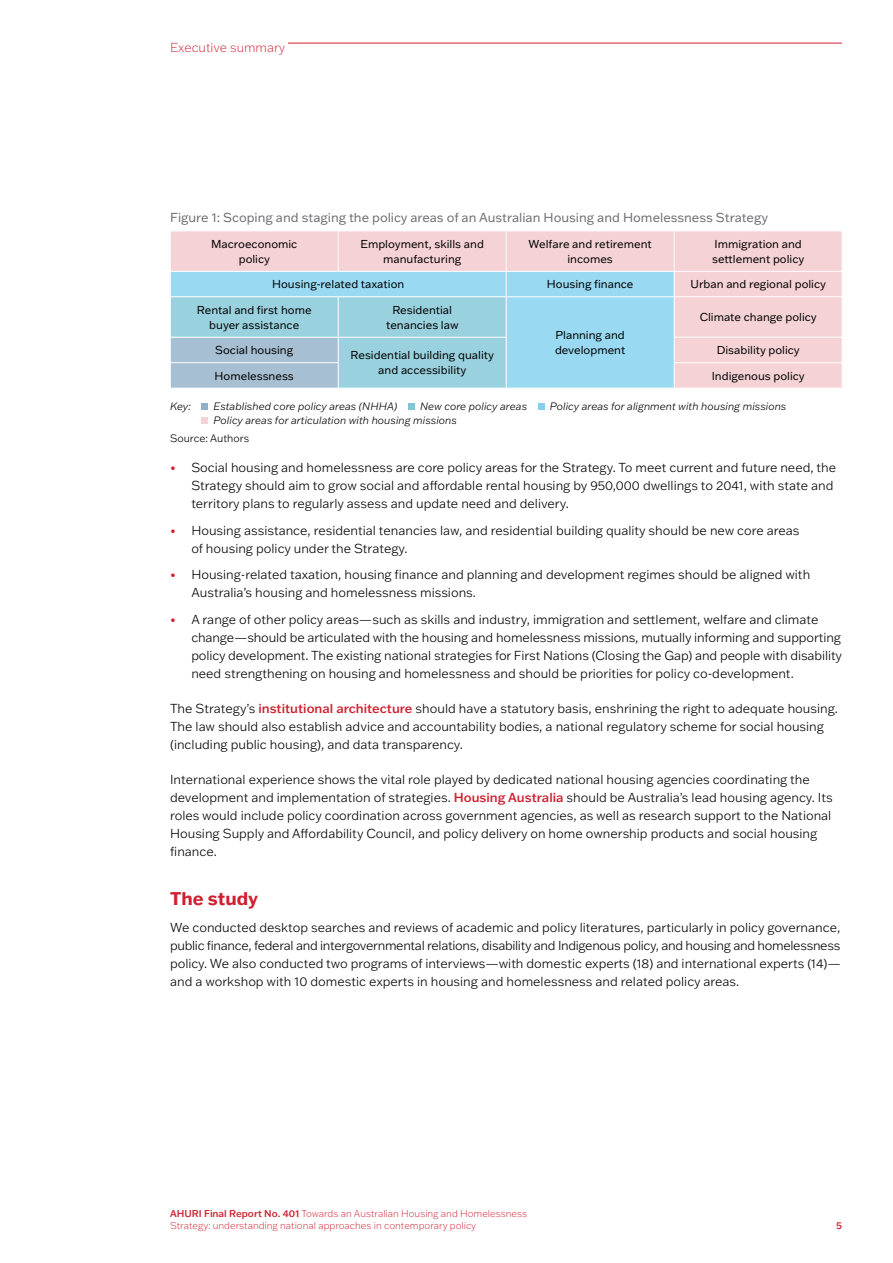
<style>
.page{position:relative;width:893px;height:1263px;background:#fff}
.page>*{position:absolute;margin:0;border:0;box-sizing:border-box;transform-origin:0 0}
.subheading1{font:700 18px "Franklin Gothic ATF";color:#ce202f}
.body{font:300 12.75px/18px "Franklin Gothic ATF";color:#000}
.t1{font:12.75px "Franklin Gothic ATF";color:#6d6e71}
.t2{font:300 expanded 12.75px "Franklin Gothic ATF";color:#ce202f}
.t_body-L{font:11.25px/15px "Franklin Gothic ATF";color:#000;text-align:center}
.note{font:italic 300 10.5px "Franklin Gothic ATF";color:#000}
.source{font:300 10.5px "Franklin Gothic ATF";color:#000}
.t3{font:300 expanded 9.75px/12px "Franklin Gothic ATF";color:#ce202f}
.t4{font:500 9.75px "Franklin Gothic ATF";color:#ce202f}
.s1{color:#ce202f}
.s2{font-weight:500;color:#ce202f}
.s3{font-weight:500;font-stretch:normal}
</style>
<div class="page">
<hr style="left:288px;top:43px;width:554px;height:1px;background:#ce202f">
<div style="left:171px;top:232px;width:671px;height:156px;background:#f5d2d5"></div>
<div style="left:507px;top:272px;width:167px;height:116px;background:#99d9f2"></div>
<hr style="left:338px;top:231px;width:1px;height:40px;background:#fff">
<hr style="left:506px;top:231px;width:1px;height:40px;background:#fff">
<hr style="left:674px;top:231px;width:1px;height:40px;background:#fff">
<hr style="left:506px;top:271px;width:168px;height:1px;background:#fff">
<hr style="left:674px;top:271px;width:168px;height:1px;background:#fff">
<svg style="left:674px;top:272px;width:1px;height:24px"></svg>
<hr style="left:506px;top:296px;width:168px;height:1px;background:#fff">
<hr style="left:674px;top:296px;width:168px;height:1px;background:#fff">
<hr style="left:674px;top:297px;width:1px;height:40px;background:#fff">
<hr style="left:674px;top:337px;width:168px;height:1px;background:#fff">
<svg style="left:170px;top:271px;width:337px;height:117px;background:#9fd0e1"></svg>
<hr style="left:674px;top:362px;width:168px;height:1px;background:#fff">
<svg style="left:674px;top:338px;width:1px;height:50px"></svg>
<div style="left:201px;top:403px;width:7px;height:7px;background:#90b0c9"></div>
<div style="left:408px;top:403px;width:7px;height:7px;background:#80c5d6"></div>
<div style="left:538px;top:403px;width:6px;height:7px;background:#80d0ef"></div>
<div style="left:201px;top:417px;width:7px;height:7px;background:#f5d2d5"></div>
<p class="t2" style="left:170px;top:39px;width:117px">Executive summary</p>
<p class="t1" style="left:170px;top:209px;width:600px">Figure 1: Scoping and staging the policy areas of an Australian Housing and Homelessness Strategy</p>
<p class="t_body-L" style="left:211px;top:236px;width:88px">Macroeconomic policy</p>
<p class="t_body-L" style="left:360px;top:236px;width:125px">Employment, skills and manufacturing</p>
<p class="t_body-L" style="left:529px;top:236px;width:125px">Welfare and retirement incomes</p>
<p class="t_body-L" style="left:712px;top:236px;width:94px;text-align:left">Immigration and settlement policy</p>
<p class="t_body-L" style="left:272px;top:276px;width:134px">Housing-related taxation</p>
<p class="t_body-L" style="left:547px;top:276px;width:88px">Housing finance</p>
<p class="t_body-L" style="left:691px;top:276px;width:137px">Urban and regional policy</p>
<p class="t_body-L" style="left:197px;top:302px;width:116px">Rental and first home buyer assistance</p>
<p class="t_body-L" style="left:386px;top:302px;width:74px">Residential tenancies law</p>
<p class="t_body-L" style="left:555px;top:327px;width:72px;text-align:left">Planning and development</p>
<p class="t_body-L" style="left:700px;top:309px;width:119px">Climate change policy</p>
<p class="t_body-L" style="left:215px;top:342px;width:79px">Social housing</p>
<p class="t_body-L" style="left:351px;top:348px;width:145px">Residential building quality and accessibility</p>
<p class="t_body-L" style="left:717px;top:342px;width:85px">Disability policy</p>
<p class="t_body-L" style="left:215px;top:368px;width:81px">Homelessness</p>
<p class="t_body-L" style="left:712px;top:368px;width:95px">Indigenous policy</p>
<p class="note" style="left:170px;top:400px;width:22px">Key:</p>
<p class="note" style="left:214px;top:400px;width:186px">Established core policy areas (NHHA)</p>
<p class="note" style="left:420px;top:400px;width:109px">New core policy areas</p>
<p class="note" style="left:550px;top:400px;width:238px">Policy areas for alignment with housing missions</p>
<p class="note" style="left:214px;top:413px;width:245px">Policy areas for articulation with housing missions</p>
<p class="source" style="left:170px;top:431px;width:81px">Source: Authors</p>
<p class="body" style="left:191px;top:458px;width:646px;text-indent:-21px"><span class="s1">•</span> Social housing and homelessness are core policy areas for the Strategy. To meet current and future need, the<br>Strategy should aim to grow social and affordable rental housing by 950,000 dwellings to 2041, with state and territory plans to regularly assess and update need and delivery.</p>
<p class="body" style="left:191px;top:521px;width:609px;text-indent:-21px"><span class="s1">•</span> Housing assistance, residential tenancies law, and residential building quality should be new core areas of housing policy under the Strategy.</p>
<p class="body" style="left:191px;top:565px;width:620px;text-indent:-21px"><span class="s1">•</span> Housing-related taxation, housing finance and planning and development regimes should be aligned with<br>Australia’s housing and homelessness missions.</p>
<p class="body" style="left:191px;top:610px;width:652px;text-indent:-21px"><span class="s1">•</span> A range of other policy areas—such as skills and industry, immigration and settlement, welfare and climate change—should be articulated with the housing and homelessness missions, mutually informing and supporting policy development. The existing national strategies for First Nations (Closing the Gap) and people with disability need strengthening on housing and homelessness and should be priorities for policy co-development.</p>
<p class="body" style="left:170px;top:699px;width:669px">The Strategy’s <span class="s2">institutional architecture</span> should have a statutory basis, enshrining the right to adequate housing.<br>The law should also establish advice and accountability bodies, a national regulatory scheme for social housing (including public housing), and data transparency.</p>
<p class="body" style="left:170px;top:770px;width:664px">International experience shows the vital role played by dedicated national housing agencies coordinating the development and implementation of strategies. <span class="s2">Housing Australia</span> should be Australia’s lead housing agency. Its roles would include policy coordination across government agencies, as well as research support to the National Housing Supply and Affordability Council, and policy delivery on home ownership products and social housing finance.</p>
<p class="subheading1" style="left:170px;top:887px;width:89px">The study</p>
<p class="body" style="left:170px;top:918px;width:672px;text-align:justify">We conducted desktop searches and reviews of academic and policy literatures, particularly in policy governance, public finance, federal and intergovernmental relations, disability and Indigenous policy, and housing and homelessness policy. We also conducted two programs of interviews—with domestic experts (18) and international experts (14)— and a workshop with 10 domestic experts in housing and homelessness and related policy areas.</p>
<p class="t3" style="left:170px;top:1207px;width:359px"><span class="s3">AHURI Final Report No. 401</span> Towards an Australian Housing and Homelessness<br>Strategy: understanding national approaches in contemporary policy</p>
<p class="t4" style="left:836px;top:1219px;width:7px">5</p>
</div>
